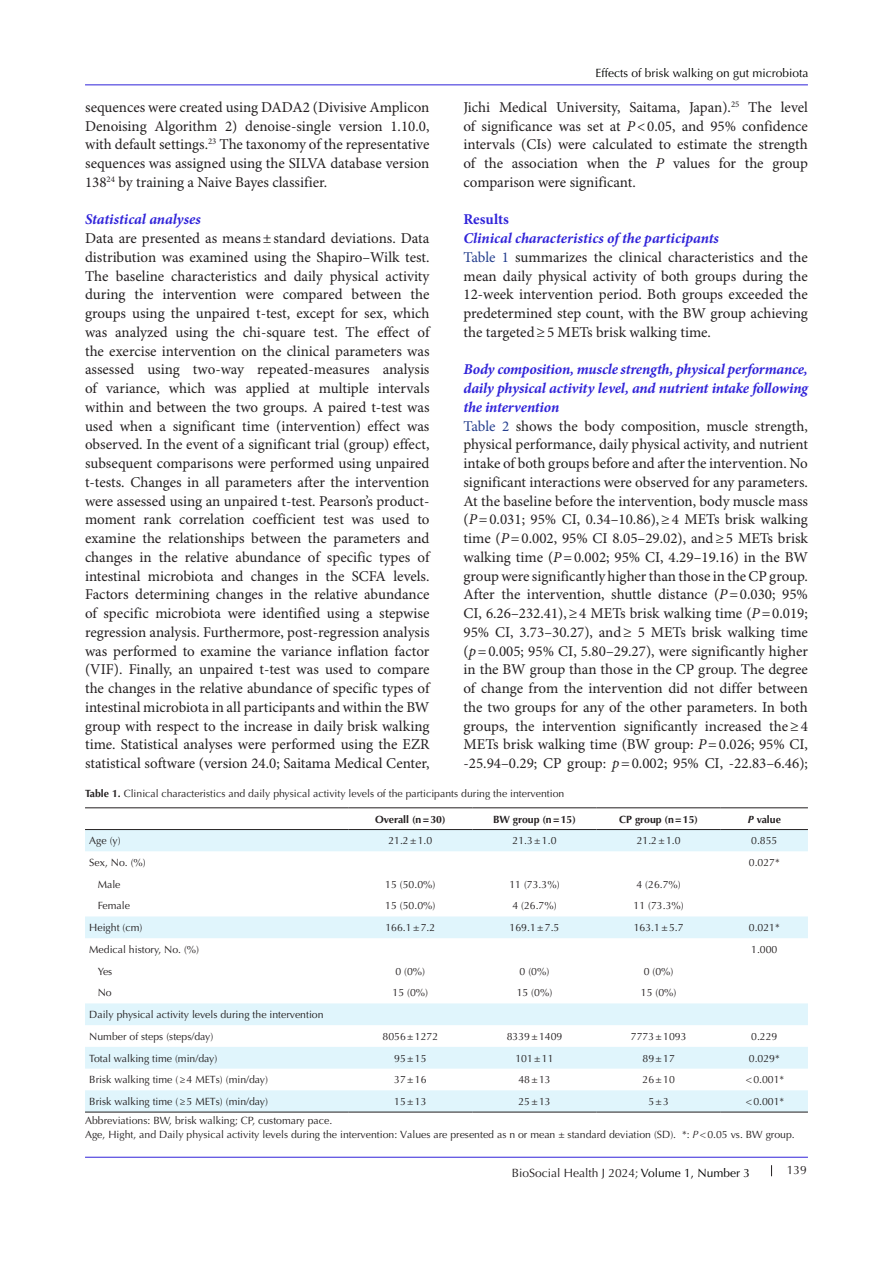
<style>
.page{position:relative;width:893px;height:1263px;background:#fff}
.page>*{position:absolute;margin:0;border:0;box-sizing:border-box;transform-origin:0 0}
.t1{font:15px/18.8px "Minion Pro";color:#231f20;text-align:justify}
.t2{font:italic 700 15px/18.8px "Minion Pro";letter-spacing:-.005em;color:#3023d9;text-align:justify}
.t3{font:700 15px "Minion Pro";color:#3023d9}
.t4{font:12px "Optima LT Std";color:#231f20}
.t5{font:12px "Optima LT Std";color:#040503}
.t6{font:10.5px "Optima LT Std";color:#231f20}
.t7{font:700 10.5px "Optima LT Std";color:#231f20}
.s1{font-style:italic}
.s2{color:#253f8e}
.s3{font-weight:700}
.s4{color:#000}
</style>
<div class="page">
<hr style="left:85px;top:1157px;width:723px;height:1px;background:#3023d9">
<hr style="left:85px;top:85px;width:723px;height:1px;background:#3023d9">
<svg style="left:85px;top:830px;width:723px;height:282px"></svg>
<hr style="left:85px;top:807px;width:263px;height:1px;background:#231f20">
<hr style="left:348px;top:807px;width:124px;height:1px;background:#231f20">
<hr style="left:472px;top:807px;width:125px;height:1px;background:#231f20">
<hr style="left:597px;top:807px;width:124px;height:1px;background:#231f20">
<hr style="left:721px;top:807px;width:87px;height:1px;background:#231f20">
<hr style="left:85px;top:829px;width:263px;height:1px;background:#231f20">
<hr style="left:348px;top:829px;width:124px;height:1px;background:#231f20">
<hr style="left:472px;top:829px;width:125px;height:1px;background:#231f20">
<hr style="left:597px;top:829px;width:124px;height:1px;background:#231f20">
<hr style="left:721px;top:829px;width:87px;height:1px;background:#231f20">
<hr style="left:85px;top:1112px;width:263px;height:1px;background:#231f20">
<hr style="left:348px;top:1112px;width:124px;height:1px;background:#231f20">
<hr style="left:472px;top:1112px;width:125px;height:1px;background:#231f20">
<hr style="left:597px;top:1112px;width:124px;height:1px;background:#231f20">
<hr style="left:721px;top:1112px;width:87px;height:1px;background:#231f20">
<p class="t5" style="left:595px;top:66px;width:215px">Effects of brisk walking on gut microbiota</p>
<p class="t1" style="left:85px;top:98px;width:346px">sequences were created using DADA2 (Divisive Amplicon Denoising Algorithm 2) denoise-single version 1.10.0, with default settings.<sup>23</sup> The taxonomy of the representative sequences was assigned using the SILVA database version 138<sup>24</sup> by training a Naive Bayes classifier.</p>
<p class="t2" style="left:85px;top:210px;width:117px">Statistical analyses</p>
<p class="t1" style="left:85px;top:230px;width:346px">Data are presented as means±standard deviations. Data distribution was examined using the Shapiro–Wilk test.<br>The baseline characteristics and daily physical activity during the intervention were compared between the groups using the unpaired t-test, except for sex, which was analyzed using the chi-square test. The effect of the exercise intervention on the clinical parameters was assessed using two-way repeated-measures analysis of variance, which was applied at multiple intervals within and between the two groups. A paired t-test was used when a significant time (intervention) effect was observed. In the event of a significant trial (group) effect, subsequent comparisons were performed using unpaired t-tests. Changes in all parameters after the intervention were assessed using an unpaired t-test. Pearson’s product&shy;moment rank correlation coefficient test was used to examine the relationships between the parameters and changes in the relative abundance of specific types of intestinal microbiota and changes in the SCFA levels.<br>Factors determining changes in the relative abundance of specific microbiota were identified using a stepwise regression analysis. Furthermore, post-regression analysis was performed to examine the variance inflation factor (VIF). Finally, an unpaired t-test was used to compare the changes in the relative abundance of specific types of intestinal microbiota in all participants and within the BW group with respect to the increase in daily brisk walking time. Statistical analyses were performed using the EZR statistical software (version 24.0; Saitama Medical Center,</p>
<p class="t1" style="left:463px;top:98px;width:346px">Jichi Medical University, Saitama, Japan).<sup>25</sup> The level of significance was set at <span class="s1">P</span>&lt;0.05, and 95% confidence intervals (CIs) were calculated to estimate the strength of the association when the <span class="s1">P</span> values for the group comparison were significant.</p>
<p class="t3" style="left:463px;top:209px;width:47px">Results</p>
<p class="t2" style="left:463px;top:229px;width:257px">Clinical characteristics of the participants</p>
<p class="t1" style="left:463px;top:248px;width:346px"><span class="s2">Table 1</span> summarizes the clinical characteristics and the mean daily physical activity of both groups during the 12-week intervention period. Both groups exceeded the predetermined step count, with the BW group achieving the targeted≥5 METs brisk walking time.</p>
<p class="t2" style="left:463px;top:360px;width:346px">Body composition, muscle strength, physical performance, daily physical activity level, and nutrient intake following the intervention</p>
<p class="t1" style="left:463px;top:417px;width:346px"><span class="s2">Table 2</span> shows the body composition, muscle strength, physical performance, daily physical activity, and nutrient intake of both groups before and after the intervention. No significant interactions were observed for any parameters.<br>At the baseline before the intervention, body muscle mass (<span class="s1">P</span>=0.031; 95% CI, 0.34–10.86),≥4 METs brisk walking time (<span class="s1">P</span>=0.002, 95% CI 8.05–29.02), and≥5 METs brisk walking time (<span class="s1">P</span>=0.002; 95% CI, 4.29–19.16) in the BW group were significantly higher than those in the CP group.<br>After the intervention, shuttle distance (<span class="s1">P</span>=0.030; 95% CI, 6.26–232.41),≥4 METs brisk walking time (<span class="s1">P</span>=0.019; 95% CI, 3.73–30.27), and≥ 5 METs brisk walking time (<span class="s1">p</span>=0.005; 95% CI, 5.80–29.27), were significantly higher in the BW group than those in the CP group. The degree of change from the intervention did not differ between the two groups for any of the other parameters. In both groups, the intervention significantly increased the≥4<br>METs brisk walking time (BW group: <span class="s1">P</span>=0.026; 95% CI, -25.94–0.29; CP group: <span class="s1">p</span>=0.002; 95% CI, -22.83–6.46);</p>
<p class="t6" style="left:85px;top:787px;width:481px"><span class="s3">Table 1.</span> Clinical characteristics and daily physical activity levels of the participants during the intervention</p>
<p class="t7" style="left:375px;top:813px;width:72px">Overall (n=30)</p>
<p class="t7" style="left:493px;top:813px;width:84px">BW group (n=15)</p>
<p class="t7" style="left:619px;top:813px;width:80px">CP group (n=15)</p>
<p class="t7" style="left:748px;top:813px;width:35px"><span class="s1">P</span> value</p>
<p class="t6" style="left:89px;top:835px;width:33px">Age (y)</p>
<p class="t6" style="left:388px;top:835px;width:46px">21.2±1.0</p>
<p class="t6" style="left:512px;top:835px;width:46px">21.3±1.0</p>
<p class="t6" style="left:637px;top:835px;width:46px">21.2±1.0</p>
<p class="t6" style="left:751px;top:835px;width:28px">0.855</p>
<p class="t6" style="left:89px;top:856px;width:58px">Sex, No. (%)</p>
<p class="t6" style="left:749px;top:856px;width:32px">0.027*</p>
<p class="t6" style="left:98px;top:878px;width:24px">Male</p>
<p class="t6" style="left:385px;top:878px;width:52px">15 (50.0%)</p>
<p class="t6" style="left:509px;top:878px;width:52px">11 (73.3%)</p>
<p class="t6" style="left:636px;top:878px;width:46px">4 (26.7%)</p>
<p class="t6" style="left:98px;top:900px;width:34px">Female</p>
<p class="t6" style="left:385px;top:900px;width:52px">15 (50.0%)</p>
<p class="t6" style="left:512px;top:900px;width:46px">4 (26.7%)</p>
<p class="t6" style="left:634px;top:900px;width:52px">11 (73.3%)</p>
<p class="t6" style="left:89px;top:921px;width:55px">Height (cm)</p>
<p class="t6" style="left:385px;top:921px;width:51px">166.1±7.2</p>
<p class="t6" style="left:510px;top:921px;width:51px">169.1±7.5</p>
<p class="t6" style="left:634px;top:921px;width:51px">163.1±5.7</p>
<p class="t6" style="left:749px;top:921px;width:32px">0.021*</p>
<p class="t6" style="left:89px;top:943px;width:111px">Medical history, No. (%)</p>
<p class="t6" style="left:751px;top:943px;width:28px">1.000</p>
<p class="t6" style="left:98px;top:965px;width:16px">Yes</p>
<p class="t6" style="left:395px;top:965px;width:31px">0 (0%)</p>
<p class="t6" style="left:520px;top:965px;width:31px">0 (0%)</p>
<p class="t6" style="left:644px;top:965px;width:31px">0 (0%)</p>
<p class="t6" style="left:98px;top:987px;width:16px">No</p>
<p class="t6" style="left:393px;top:987px;width:37px">15 (0%)</p>
<p class="t6" style="left:517px;top:987px;width:37px">15 (0%)</p>
<p class="t6" style="left:641px;top:987px;width:37px">15 (0%)</p>
<p class="t6" style="left:89px;top:1008px;width:236px">Daily physical activity levels during the intervention</p>
<p class="t6" style="left:89px;top:1030px;width:125px">Number of steps (steps/day)</p>
<p class="t6" style="left:382px;top:1030px;width:57px">8056±1272</p>
<p class="t6" style="left:507px;top:1030px;width:57px">8339±1409</p>
<p class="t6" style="left:631px;top:1030px;width:57px">7773±1093</p>
<p class="t6" style="left:751px;top:1030px;width:28px">0.229</p>
<p class="t6" style="left:89px;top:1052px;width:129px">Total walking time (min/day)</p>
<p class="t6" style="left:394px;top:1052px;width:34px">95±15</p>
<p class="t6" style="left:515px;top:1052px;width:40px">101±11</p>
<p class="t6" style="left:642px;top:1052px;width:34px">89±17</p>
<p class="t6" style="left:749px;top:1052px;width:32px">0.029*</p>
<p class="t6" style="left:89px;top:1074px;width:180px">Brisk walking time (≥4 METs) (min/day)</p>
<p class="t6" style="left:394px;top:1074px;width:34px">37±16</p>
<p class="t6" style="left:518px;top:1074px;width:34px">48±13</p>
<p class="t6" style="left:642px;top:1074px;width:34px">26±10</p>
<p class="t6" style="left:746px;top:1074px;width:40px">&lt;0.001*</p>
<p class="t6" style="left:89px;top:1095px;width:180px">Brisk walking time (≥5 METs) (min/day)</p>
<p class="t6" style="left:394px;top:1095px;width:34px">15±13</p>
<p class="t6" style="left:518px;top:1095px;width:34px">25±13</p>
<p class="t6" style="left:648px;top:1095px;width:22px">5±3</p>
<p class="t6" style="left:746px;top:1095px;width:40px">&lt;0.001*</p>
<p class="t6" style="left:85px;top:1114px;width:249px">Abbreviations: BW, brisk walking; CP, customary pace.</p>
<p class="t6" style="left:85px;top:1128px;width:711px">Age, Hight, and Daily physical activity levels during the intervention: Values are presented as n or mean ± standard deviation (SD). *: <span class="s1">P</span>&lt;0.05 vs. BW group.</p>
<p class="t4" style="left:512px;top:1165px;width:240px">BioSocial Health J 2024; <span class="s4">Volume 1, Number 3</span></p>
<p class="t4" style="left:787px;top:1163px;width:22px">139</p>
</div>
